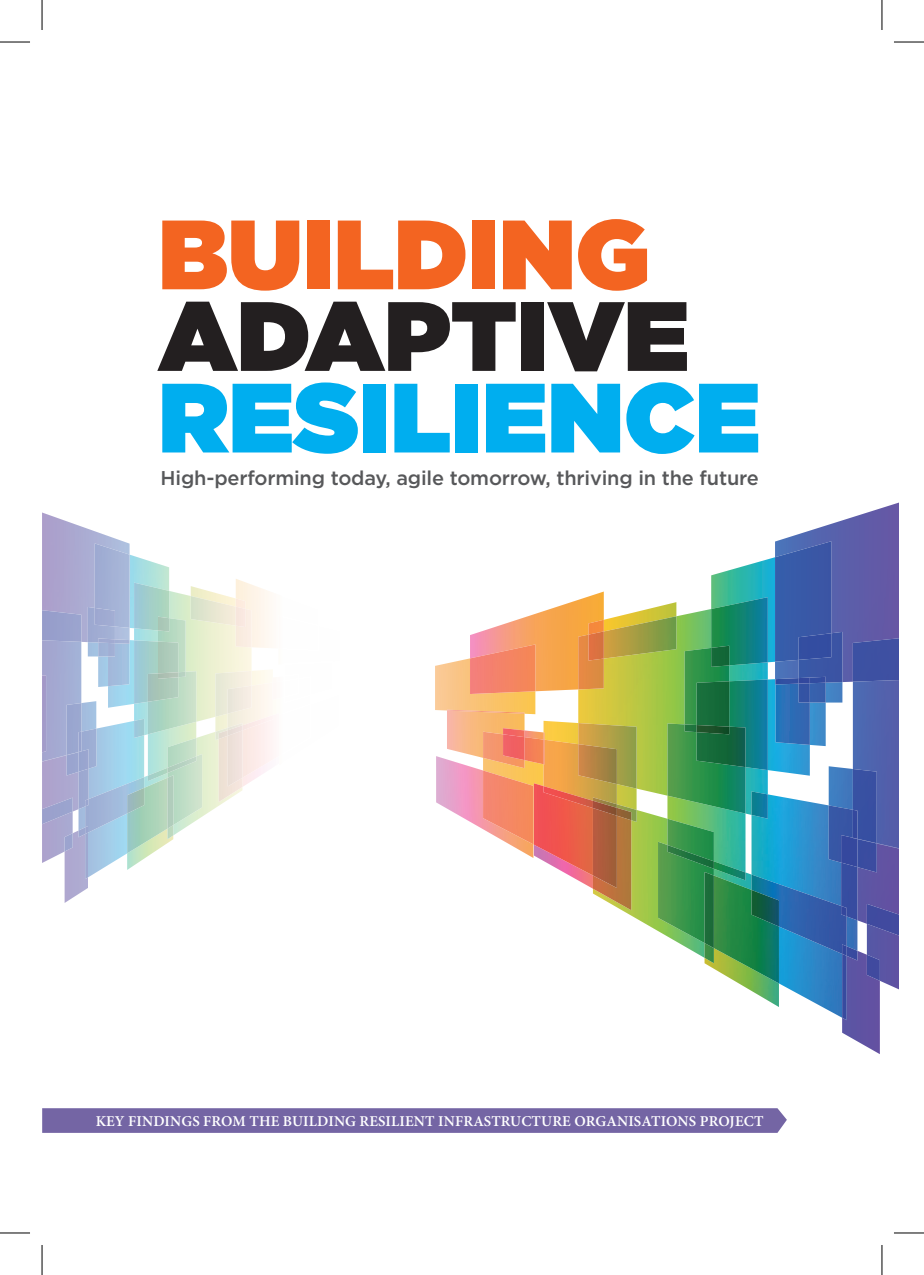
<style>
.page{position:relative;width:924px;height:1275px;background:#fff}
.page>*{position:absolute;margin:0;border:0;box-sizing:border-box;transform-origin:0 0}
.t1{font:900 98.2px "Gotham";color:#00aeef}
.t2{font:900 98.2px "Gotham";color:#f36421}
.t3{font:900 98.2px "Gotham";color:#231f20}
.t4{font:500 19.8px "Gotham";letter-spacing:-.01em;color:#57585a}
.t5{font:600 15px "Minion Pro";letter-spacing:.01em;color:#fff}
</style>
<div class="page">
<img style="left:470px;top:591px;width:133px;height:100px">
<img style="left:435px;top:658px;width:100px;height:56px">
<img style="left:470px;top:644px;width:65px;height:50px">
<img style="left:775px;top:503px;width:123px;height:179px">
<img style="left:852px;top:638px;width:46px;height:205px">
<div style="left:857px;top:849px;width:41px;height:74px;background:#6153a3"></div>
<img style="left:876px;top:843px;width:22px;height:6px">
<img style="left:866px;top:936px;width:32px;height:54px">
<img style="left:866px;top:904px;width:32px;height:32px">
<img style="left:447px;top:714px;width:77px;height:42px">
<img style="left:447px;top:709px;width:77px;height:5px">
<img style="left:745px;top:868px;width:96px;height:149px">
<img style="left:711px;top:557px;width:63px;height:105px">
<img style="left:774px;top:541px;width:56px;height:121px">
<img style="left:603px;top:602px;width:73px;height:7px">
<img style="left:533px;top:764px;width:10px;height:19px">
<img style="left:483px;top:731px;width:20px;height:25px">
<img style="left:436px;top:756px;width:97px;height:102px">
<img style="left:483px;top:770px;width:50px;height:74px">
<img style="left:569px;top:875px;width:23px;height:13px">
<img style="left:533px;top:783px;width:59px;height:92px">
<img style="left:524px;top:730px;width:19px;height:7px">
<img style="left:503px;top:728px;width:21px;height:6px">
<img style="left:524px;top:737px;width:19px;height:27px">
<img style="left:503px;top:734px;width:21px;height:26px">
<img style="left:842px;top:950px;width:37px;height:104px">
<img style="left:866px;top:954px;width:13px;height:26px">
<img style="left:841px;top:956px;width:5px;height:64px">
<img style="left:825px;top:682px;width:17px;height:20px">
<img style="left:798px;top:632px;width:44px;height:50px">
<img style="left:798px;top:633px;width:32px;height:27px">
<img style="left:809px;top:677px;width:16px;height:69px">
<img style="left:828px;top:766px;width:24px;height:28px">
<img style="left:852px;top:769px;width:24px;height:70px">
<img style="left:857px;top:843px;width:19px;height:29px">
<img style="left:857px;top:839px;width:19px;height:4px">
<img style="left:578px;top:609px;width:189px;height:206px">
<img style="left:578px;top:634px;width:25px;height:55px">
<img style="left:684px;top:648px;width:44px;height:75px">
<img style="left:710px;top:597px;width:57px;height:68px">
<img style="left:710px;top:645px;width:18px;height:22px">
<img style="left:603px;top:616px;width:73px;height:42px">
<img style="left:588px;top:631px;width:15px;height:29px">
<img style="left:751px;top:794px;width:106px;height:152px">
<img style="left:840px;top:867px;width:17px;height:53px">
<img style="left:751px;top:874px;width:95px;height:80px">
<svg style="left:840px;top:906px;width:6px;height:10px"></svg>
<img style="left:846px;top:946px;width:11px;height:14px">
<svg style="left:841px;top:944px;width:5px;height:12px"></svg>
<img style="left:828px;top:805px;width:24px;height:57px">
<img style="left:852px;top:810px;width:5px;height:25px">
<img style="left:840px;top:835px;width:17px;height:32px">
<img style="left:751px;top:791px;width:16px;height:27px">
<img style="left:621px;top:810px;width:83px;height:148px">
<img style="left:657px;top:841px;width:47px;height:102px">
<img style="left:592px;top:822px;width:39px;height:88px">
<img style="left:592px;top:815px;width:24px;height:73px">
<img style="left:704px;top:963px;width:74px;height:44px">
<img style="left:713px;top:875px;width:65px;height:108px">
<img style="left:751px;top:890px;width:27px;height:36px">
<img style="left:704px;top:948px;width:9px;height:15px">
<img style="left:704px;top:872px;width:9px;height:76px">
<img style="left:543px;top:721px;width:93px;height:89px">
<img style="left:543px;top:739px;width:73px;height:61px">
<img style="left:543px;top:786px;width:49px;height:22px">
<svg style="left:543px;top:732px;width:1px;height:32px"></svg>
<img style="left:578px;top:723px;width:58px;height:65px">
<img style="left:578px;top:744px;width:38px;height:40px">
<img style="left:616px;top:804px;width:20px;height:18px">
<img style="left:616px;top:808px;width:15px;height:12px">
<img style="left:592px;top:800px;width:24px;height:15px">
<img style="left:667px;top:813px;width:78px;height:59px">
<img style="left:713px;top:861px;width:32px;height:19px">
<img style="left:667px;top:723px;width:78px;height:90px">
<svg style="left:684px;top:724px;width:12px;height:8px"></svg>
<img style="left:667px;top:818px;width:46px;height:27px">
<img style="left:667px;top:845px;width:46px;height:23px">
<img style="left:767px;top:679px;width:42px;height:96px">
<img style="left:775px;top:684px;width:34px;height:61px">
<img style="left:775px;top:678px;width:23px;height:6px">
<img style="left:798px;top:683px;width:11px;height:19px">
<svg style="left:798px;top:677px;width:11px;height:6px"></svg>
<img style="left:728px;top:679px;width:39px;height:91px">
<img style="left:696px;top:681px;width:32px;height:45px">
<img style="left:696px;top:726px;width:49px;height:41px">
<img style="left:236px;top:579px;width:36px;height:69px">
<img style="left:42px;top:512px;width:87px;height:130px">
<img style="left:42px;top:610px;width:39px;height:32px">
<img style="left:42px;top:761px;width:36px;height:51px">
<img style="left:42px;top:755px;width:24px;height:6px">
<img style="left:42px;top:824px;width:31px;height:39px">
<img style="left:42px;top:797px;width:31px;height:27px">
<img style="left:88px;top:773px;width:60px;height:104px">
<img style="left:129px;top:554px;width:40px;height:74px">
<img style="left:95px;top:543px;width:34px;height:85px">
<img style="left:191px;top:586px;width:17px;height:5px">
<img style="left:65px;top:830px;width:23px;height:73px">
<img style="left:65px;top:833px;width:8px;height:18px">
<img style="left:85px;top:837px;width:3px;height:42px">
<img style="left:88px;top:607px;width:27px;height:35px">
<img style="left:95px;top:608px;width:20px;height:18px">
<img style="left:98px;top:656px;width:10px;height:31px">
<img style="left:81px;top:701px;width:15px;height:20px">
<img style="left:66px;top:703px;width:15px;height:48px">
<img style="left:66px;top:755px;width:12px;height:20px">
<img style="left:134px;top:591px;width:117px;height:144px">
<img style="left:236px;top:609px;width:15px;height:38px">
<img style="left:158px;top:618px;width:27px;height:53px">
<img style="left:134px;top:582px;width:35px;height:48px">
<img style="left:158px;top:616px;width:11px;height:15px">
<img style="left:191px;top:596px;width:45px;height:29px">
<img style="left:236px;top:606px;width:9px;height:21px">
<img style="left:78px;top:721px;width:66px;height:105px">
<img style="left:78px;top:772px;width:11px;height:37px">
<img style="left:85px;top:777px;width:59px;height:55px">
<svg style="left:85px;top:799px;width:4px;height:7px"></svg>
<svg style="left:78px;top:826px;width:10px;height:11px"></svg>
<img style="left:81px;top:728px;width:15px;height:40px">
<img style="left:78px;top:731px;width:3px;height:18px">
<img style="left:78px;top:749px;width:11px;height:23px">
<svg style="left:66px;top:751px;width:15px;height:4px"></svg>
<img style="left:134px;top:719px;width:10px;height:19px">
<img style="left:173px;top:732px;width:51px;height:103px">
<img style="left:173px;top:754px;width:29px;height:71px">
<img style="left:219px;top:740px;width:23px;height:62px">
<img style="left:227px;top:736px;width:15px;height:50px">
<img style="left:127px;top:839px;width:46px;height:31px">
<img style="left:127px;top:778px;width:40px;height:75px">
<img style="left:127px;top:788px;width:17px;height:25px">
<img style="left:167px;top:828px;width:6px;height:11px">
<img style="left:167px;top:775px;width:6px;height:53px">
<img style="left:215px;top:669px;width:58px;height:63px">
<img style="left:227px;top:682px;width:46px;height:43px">
<img style="left:242px;top:715px;width:31px;height:15px">
<svg style="left:272px;top:674px;width:1px;height:26px"></svg>
<img style="left:215px;top:671px;width:36px;height:46px">
<img style="left:227px;top:685px;width:24px;height:28px">
<svg style="left:215px;top:728px;width:12px;height:12px"></svg>
<img style="left:227px;top:725px;width:15px;height:11px">
<img style="left:148px;top:734px;width:48px;height:41px">
<img style="left:148px;top:768px;width:19px;height:13px">
<img style="left:148px;top:671px;width:48px;height:63px">
<svg style="left:178px;top:672px;width:7px;height:5px"></svg>
<img style="left:167px;top:738px;width:29px;height:18px">
<img style="left:167px;top:756px;width:29px;height:17px">
<img style="left:108px;top:640px;width:26px;height:68px">
<img style="left:115px;top:639px;width:14px;height:4px">
<img style="left:108px;top:643px;width:21px;height:43px">
<svg style="left:98px;top:638px;width:17px;height:18px"></svg>
<img style="left:134px;top:640px;width:24px;height:64px">
<img style="left:158px;top:641px;width:20px;height:32px">
<img style="left:148px;top:673px;width:30px;height:29px">
<div style="left:42px;top:1108px;width:744px;height:24px;background:#7465a4"></div>
<hr style="left:0;top:42px;width:30px;height:1px;background:#000">
<hr style="left:893px;top:42px;width:30px;height:1px;background:#000">
<hr style="left:0;top:1232px;width:30px;height:1px;background:#000">
<hr style="left:893px;top:1232px;width:30px;height:1px;background:#000">
<hr style="left:42px;top:0;width:1px;height:30px;background:#000">
<hr style="left:42px;top:1245px;width:1px;height:30px;background:#000">
<hr style="left:881px;top:0;width:1px;height:30px;background:#000">
<hr style="left:881px;top:1245px;width:1px;height:30px;background:#000">
<h1 class="t2" style="left:158px;top:184px;width:492px">BUILDING</h1>
<h1 class="t3" style="left:158px;top:266px;width:532px">ADAPTIVE</h1>
<h1 class="t1" style="left:158px;top:347px;width:603px">RESILIENCE</h1>
<h2 class="t4" style="left:160px;top:465px;width:599px">High-performing today, agile tomorrow, thriving in the future</h2>
<p class="t5" style="left:96px;top:1111px;width:669px">KEY FINDINGS FROM THE BUILDING RESILIENT INFRASTRUCTURE ORGANISATIONS PROJECT</p>
</div>
